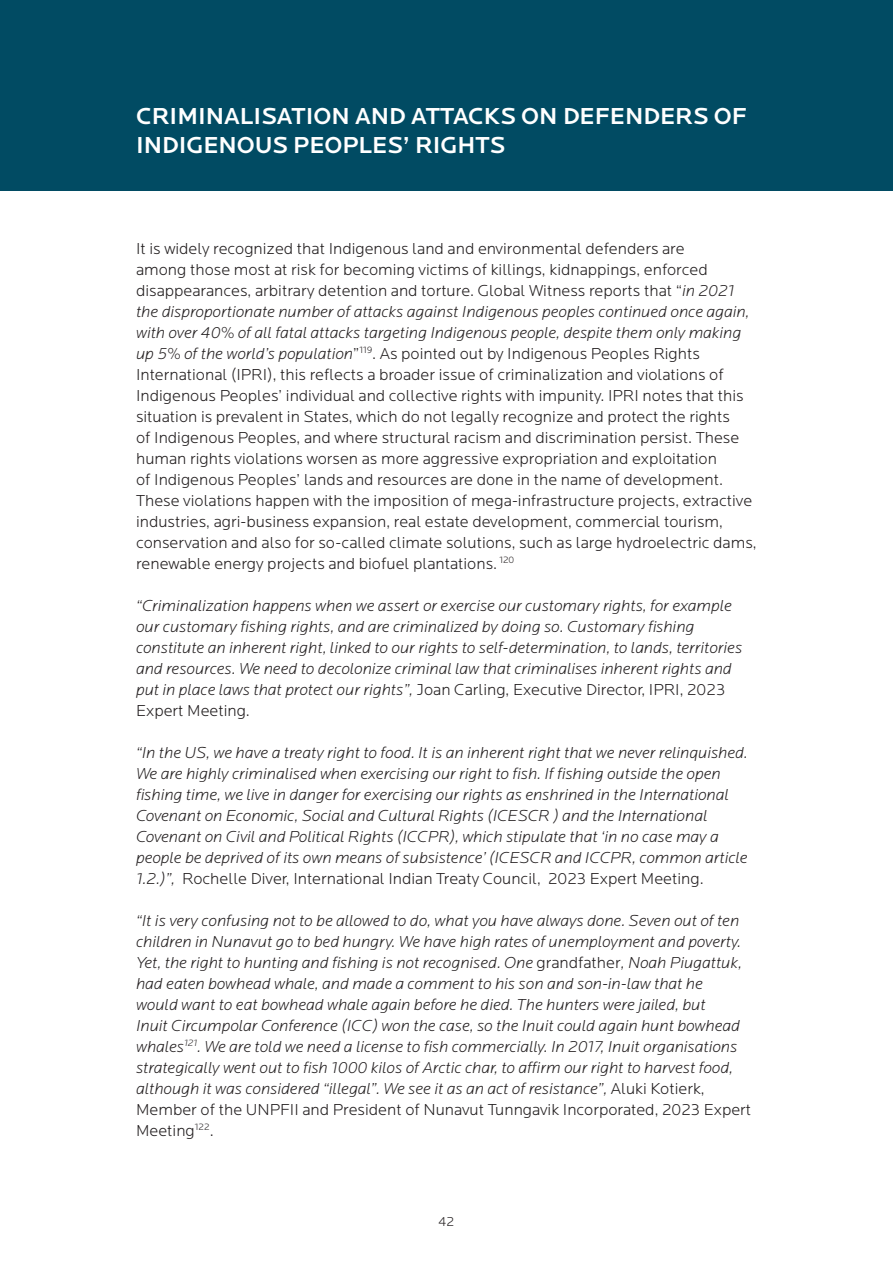
<style>
.page{position:relative;width:893px;height:1263px;background:#fff}
.page>*{position:absolute;margin:0;border:0;box-sizing:border-box;transform-origin:0 0}
.H1{font:500 24px/28.8px "Locator";color:#fff}
.Body_text{font:italic 300 16.5px/21px "Locator";color:#231f20}
.Body_text-2{font:300 16.5px/21px "Locator";color:#231f20}
.t1{font:300 13.5px "Locator";color:#231f20}
.s1{font-style:italic}
.s2{font-style:normal}
</style>
<div class="page">
<div style="left:0;top:0;width:893px;height:191px;background:#014b63"></div>
<h2 class="H1" style="left:136px;top:103px;width:612px">CRIMINALISATION AND ATTACKS ON DEFENDERS OF<br>INDIGENOUS PEOPLES’ RIGHTS</h2>
<p class="Body_text-2" style="left:136px;top:238px;width:622px">It is widely recognized that Indigenous land and environmental defenders are<br>among those most at risk for becoming victims of killings, kidnappings, enforced disappearances, arbitrary detention and torture. Global Witness reports that “<span class="s1">in 2021 the disproportionate number of attacks against Indigenous peoples continued once again, with over 40% of all fatal attacks targeting Indigenous people, despite them only making up 5% of the world’s population</span>”<sup>119</sup>. As pointed out by Indigenous Peoples Rights International (IPRI), this reflects a broader issue of criminalization and violations of Indigenous Peoples’ individual and collective rights with impunity. IPRI notes that this situation is prevalent in States, which do not legally recognize and protect the rights<br>of Indigenous Peoples, and where structural racism and discrimination persist. These human rights violations worsen as more aggressive expropriation and exploitation<br>of Indigenous Peoples’ lands and resources are done in the name of development.<br>These violations happen with the imposition of mega-infrastructure projects, extractive industries, agri-business expansion, real estate development, commercial tourism, conservation and also for so-called climate solutions, such as large hydroelectric dams, renewable energy projects and biofuel plantations. <sup>120</sup></p>
<p class="Body_text" style="left:136px;top:595px;width:608px">“Criminalization happens when we assert or exercise our customary rights, for example our customary fishing rights, and are criminalized by doing so. Customary fishing constitute an inherent right, linked to our rights to self-determination, to lands, territories and resources. We need to decolonize criminal law that criminalises inherent rights and put in place laws that protect our rights”, <span class="s2">Joan Carling, Executive Director, IPRI, 2023<br>Expert Meeting.</span></p>
<p class="Body_text" style="left:136px;top:742px;width:613px">“In the US, we have a treaty right to food. It is an inherent right that we never relinquished.<br>We are highly criminalised when exercising our right to fish. If fishing outside the open fishing time, we live in danger for exercising our rights as enshrined in the International Covenant on Economic, Social and Cultural Rights (ICESCR ) and the International Covenant on Civil and Political Rights (ICCPR), which stipulate that ‘in no case may a people be deprived of its own means of subsistence’ (ICESCR and ICCPR, common article 1.2.)”, <span class="s2">Rochelle Diver, International Indian Treaty Council, 2023 Expert Meeting.</span></p>
<p class="Body_text" style="left:136px;top:910px;width:617px">“It is very confusing not to be allowed to do, what you have always done. Seven out of ten children in Nunavut go to bed hungry. We have high rates of unemployment and poverty.<br>Yet, the right to hunting and fishing is not recognised. One <span class="s2">grandfather</span>, Noah Piugattuk, had eaten bowhead whale, and made a comment to his son and son-in-law that he<br>would want to eat bowhead whale again before he died. The hunters were jailed, but<br>Inuit Circumpolar Conference (ICC) won the case, so the Inuit could again hunt bowhead whales<sup>121</sup>. We are told we need a license to fish commercially. In 2017, Inuit organisations strategically went out to fish 1000 kilos of Arctic char, to affirm our right to harvest food, although it was considered “illegal”. We see it as an act of resistance”, <span class="s2">Aluki Kotierk, Member of the UNPFII and President of Nunavut Tunngavik Incorporated, 2023 Expert Meeting</span><sup>122</sup><span class="s2">.</span></p>
<p class="t1" style="left:439px;top:1215px;width:17px">42</p>
</div>
